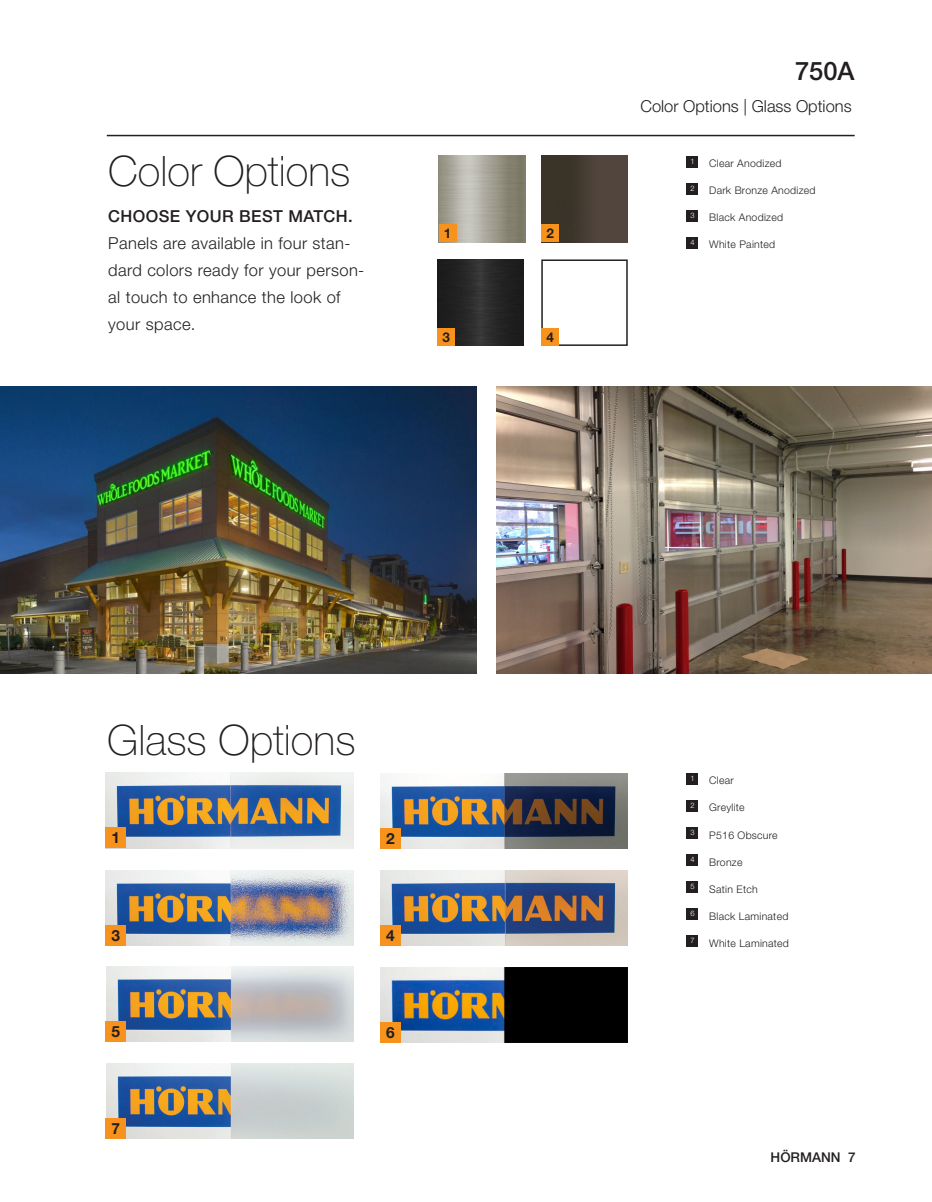
<style>
.page{position:relative;width:932px;height:1202px;background:#fff}
.page>*{position:absolute;margin:0;border:0;box-sizing:border-box;transform-origin:0 0}
.t1{font:100 42px "Hoermann Helvetica Neue";color:#231f20}
.t2{font:500 25.5px "Hoermann Helvetica Neue";color:#231f20}
.t3{font:300 16.5px/27px "Hoermann Helvetica Neue";letter-spacing:.025em;color:#231f20}
.t4{font:300 16.5px "Hoermann Helvetica Neue";color:#231f20}
.t5{font:500 16.5px "Hoermann Helvetica Neue";letter-spacing:.025em;color:#231f20}
.t6{font:700 15.45px "Hoermann Helvetica Neue";color:#231f20}
.t7{font:500 13.5px "Hoermann Helvetica Neue";color:#231f20}
.t8{font:700 13.5px "Hoermann Helvetica Neue";color:#231f20}
.t9{font:300 10.5px "Hoermann Helvetica Neue";letter-spacing:.025em;color:#231f20}
.t10{font:300 7.5px "Hoermann Helvetica Neue";color:#fff}
</style>
<div class="page">
<img style="left:437px;top:259px;width:87px;height:87px">
<img style="left:541px;top:156px;width:86px;height:86px">
<img style="left:438px;top:156px;width:87px;height:86px">
<div style="left:541px;top:259px;width:86px;height:87px;border:2px solid #231f20"></div>
<hr style="left:107px;top:135px;width:747px;height:1px;background:#231f20">
<div style="left:541px;top:328px;width:18px;height:18px;background:#f7931d"></div>
<div style="left:437px;top:328px;width:18px;height:18px;background:#f7931d"></div>
<div style="left:438px;top:224px;width:18px;height:18px;background:#f7931d"></div>
<div style="left:541px;top:224px;width:18px;height:18px;background:#f7931d"></div>
<div style="left:686px;top:156px;width:12px;height:11px;background:#231f20"></div>
<div style="left:686px;top:183px;width:12px;height:11px;background:#231f20"></div>
<div style="left:686px;top:210px;width:12px;height:11px;background:#231f20"></div>
<div style="left:686px;top:237px;width:12px;height:11px;background:#231f20"></div>
<img style="left:380px;top:870px;width:247px;height:75px">
<img style="left:106px;top:773px;width:247px;height:75px">
<img style="left:380px;top:773px;width:247px;height:75px">
<img style="left:106px;top:870px;width:247px;height:75px">
<img style="left:380px;top:967px;width:247px;height:75px">
<img style="left:107px;top:966px;width:247px;height:76px">
<img style="left:106px;top:1063px;width:247px;height:75px">
<div style="left:686px;top:773px;width:12px;height:11px;background:#231f20"></div>
<div style="left:686px;top:800px;width:12px;height:11px;background:#231f20"></div>
<div style="left:686px;top:827px;width:12px;height:11px;background:#231f20"></div>
<div style="left:686px;top:854px;width:12px;height:11px;background:#231f20"></div>
<div style="left:686px;top:881px;width:12px;height:11px;background:#231f20"></div>
<div style="left:686px;top:908px;width:12px;height:11px;background:#231f20"></div>
<div style="left:686px;top:935px;width:12px;height:11px;background:#231f20"></div>
<div style="left:106px;top:827px;width:20px;height:21px;background:#f7931d"></div>
<div style="left:380px;top:828px;width:20px;height:20px;background:#f7931d"></div>
<div style="left:106px;top:925px;width:20px;height:20px;background:#f7931d"></div>
<div style="left:380px;top:925px;width:20px;height:20px;background:#f7931d"></div>
<div style="left:106px;top:1021px;width:20px;height:21px;background:#f7931d"></div>
<div style="left:380px;top:1021px;width:20px;height:21px;background:#f7931d"></div>
<div style="left:106px;top:1118px;width:20px;height:21px;background:#f7931d"></div>
<img style="left:0;top:386px;width:477px;height:287px">
<img style="left:496px;top:386px;width:436px;height:287px">
<p class="t1" style="left:108px;top:141px;width:244px">Color Options</p>
<p class="t5" style="left:108px;top:204px;width:246px">CHOOSE YOUR BEST MATCH.</p>
<p class="t3" style="left:108px;top:228px;width:258px">Panels are available in four stan&shy;dard colors ready for your person&shy;al touch to enhance the look of your space.</p>
<p class="t8" style="left:444px;top:224px;width:9px">1</p>
<p class="t8" style="left:546px;top:224px;width:9px">2</p>
<p class="t8" style="left:442px;top:327px;width:9px">3</p>
<p class="t8" style="left:546px;top:327px;width:9px">4</p>
<p class="t2" style="left:795px;top:54px;width:61px">750A</p>
<p class="t4" style="left:640px;top:94px;width:213px">Color Options | Glass Options</p>
<p class="t10" style="left:690px;top:156px;width:6px">1</p>
<p class="t9" style="left:709px;top:156px;width:74px">Clear Anodized</p>
<p class="t10" style="left:690px;top:183px;width:6px">2</p>
<p class="t9" style="left:709px;top:183px;width:108px">Dark Bronze Anodized</p>
<p class="t10" style="left:690px;top:210px;width:6px">3</p>
<p class="t9" style="left:709px;top:210px;width:75px">Black Anodized</p>
<p class="t10" style="left:690px;top:237px;width:6px">4</p>
<p class="t9" style="left:709px;top:237px;width:67px">White Painted</p>
<p class="t1" style="left:107px;top:710px;width:250px">Glass Options</p>
<p class="t6" style="left:112px;top:827px;width:10px">1</p>
<p class="t6" style="left:386px;top:827px;width:10px">2</p>
<p class="t6" style="left:112px;top:924px;width:10px">3</p>
<p class="t6" style="left:386px;top:924px;width:10px">4</p>
<p class="t6" style="left:112px;top:1020px;width:10px">5</p>
<p class="t6" style="left:386px;top:1021px;width:10px">6</p>
<p class="t6" style="left:112px;top:1117px;width:10px">7</p>
<p class="t10" style="left:690px;top:773px;width:6px">1</p>
<p class="t9" style="left:709px;top:773px;width:26px">Clear</p>
<p class="t10" style="left:690px;top:800px;width:6px">2</p>
<p class="t9" style="left:709px;top:800px;width:37px">Greylite</p>
<p class="t10" style="left:690px;top:827px;width:6px">3</p>
<p class="t9" style="left:709px;top:827px;width:70px">P516 Obscure</p>
<p class="t10" style="left:690px;top:854px;width:6px">4</p>
<p class="t9" style="left:709px;top:854px;width:35px">Bronze</p>
<p class="t10" style="left:690px;top:881px;width:6px">5</p>
<p class="t9" style="left:709px;top:881px;width:50px">Satin Etch</p>
<p class="t10" style="left:690px;top:908px;width:6px">6</p>
<p class="t9" style="left:709px;top:908px;width:81px">Black Laminated</p>
<p class="t10" style="left:690px;top:935px;width:6px">7</p>
<p class="t9" style="left:709px;top:935px;width:81px">White Laminated</p>
<p class="t7" style="left:770px;top:1148px;width:87px">HÖRMANN 7</p>
</div>
